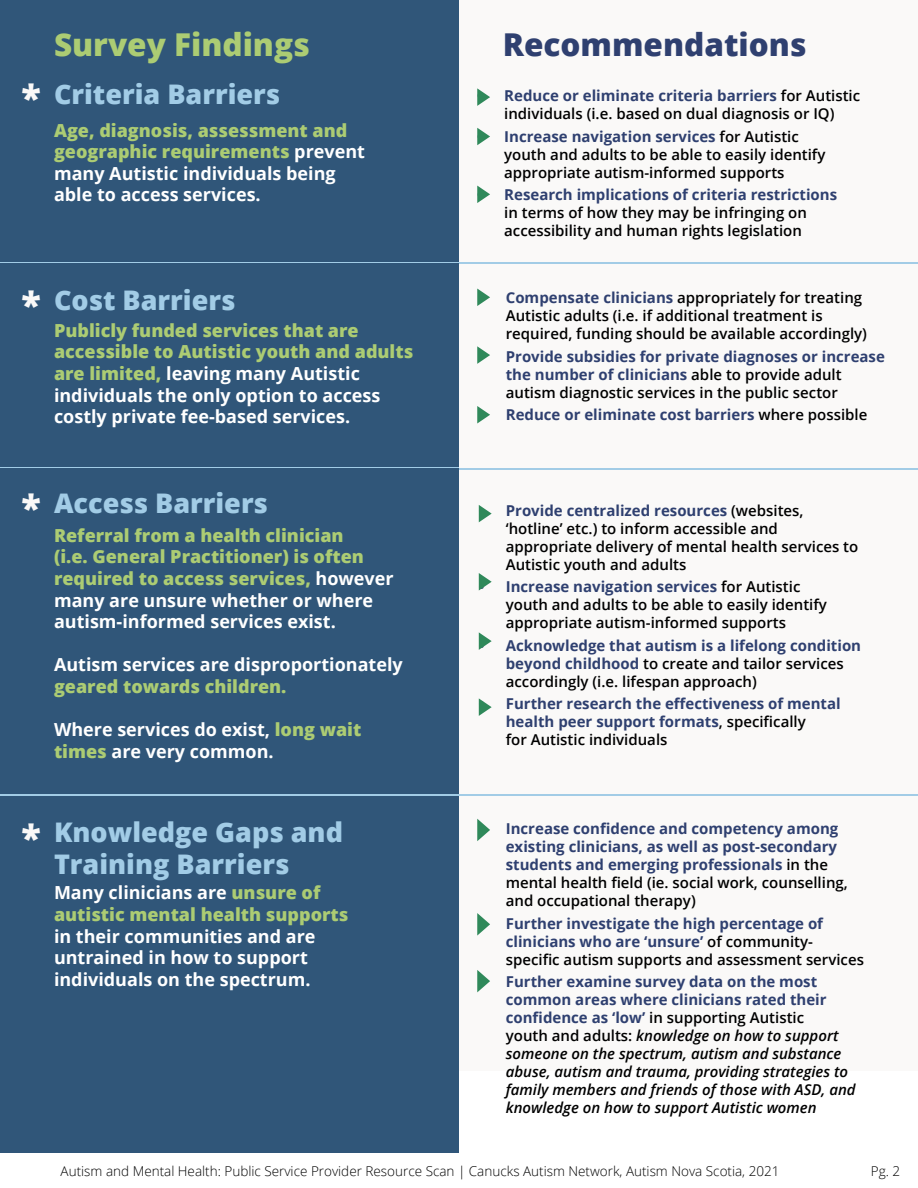
<style>
.page{position:relative;width:918px;height:1188px;background:#fff}
.page>*{position:absolute;margin:0;border:0;box-sizing:border-box;transform-origin:0 0}
.t1{font:800 36px "Open Sans";color:#faf9f8}
.t2{font:800 31.5px "Open Sans";color:#2f4070}
.t3{font:800 31.5px "Open Sans";color:#accc73}
.t4{font:800 27px/32.4px "Open Sans";color:#a2cce6}
.t5{font:700 18px/21.6px "Open Sans";color:#fff}
.t6{font:800 18px/21.6px "Open Sans";color:#accc73}
.t7{font:600 15px/18px "Open Sans";color:#000}
.t8{font:700 15px/18px "Open Sans";color:#2f4070}
.t9{font:italic 600 15px/18px "Open Sans";color:#000}
.t10{font:300 13.5px "Open Sans";color:#000}
.s1{font-weight:800;color:#accc73}
.s2{font-weight:700;color:#2f4070}
.s3{font-weight:600;color:#000}
.s4{font-weight:700;color:#fff}
.s5{font-weight:700;font-style:normal;color:#2f4070}
.s6{font-style:normal}
</style>
<div class="page">
<div style="left:0;top:0;width:458px;height:261px;background:#305679"></div>
<div style="left:459px;top:0;width:459px;height:261px;background:#faf9f8"></div>
<div style="left:459px;top:470px;width:459px;height:324px;background:#faf9f8"></div>
<div style="left:458px;top:796px;width:460px;height:274px;background:#faf9f8"></div>
<div style="left:0;top:469px;width:458px;height:325px;background:#305679"></div>
<div style="left:0;top:796px;width:458px;height:357px;background:#305679"></div>
<div style="left:0;top:263px;width:458px;height:204px;background:#305679"></div>
<div style="left:459px;top:264px;width:459px;height:203px;background:#faf9f8"></div>
<svg style="left:479px;top:505px;width:13px;height:17px"></svg>
<svg style="left:479px;top:573px;width:13px;height:18px"></svg>
<svg style="left:479px;top:632px;width:13px;height:18px"></svg>
<svg style="left:479px;top:698px;width:13px;height:18px"></svg>
<svg style="left:477px;top:406px;width:13px;height:18px"></svg>
<svg style="left:477px;top:346px;width:13px;height:18px"></svg>
<svg style="left:477px;top:289px;width:13px;height:17px"></svg>
<svg style="left:477px;top:186px;width:13px;height:17px"></svg>
<svg style="left:477px;top:128px;width:13px;height:17px"></svg>
<svg style="left:477px;top:88px;width:13px;height:18px"></svg>
<svg style="left:477px;top:819px;width:13px;height:22px"></svg>
<svg style="left:477px;top:913px;width:13px;height:23px"></svg>
<svg style="left:477px;top:970px;width:13px;height:22px"></svg>
<h1 class="t1" style="left:22px;top:71px;width:21px">*</h1>
<h2 class="t3" style="left:54px;top:21px;width:257px">Survey Findings</h2>
<h2 class="t2" style="left:503px;top:21px;width:305px">Recommendations</h2>
<h3 class="t4" style="left:54px;top:76px;width:228px">Criteria Barriers</h3>
<p class="t5" style="left:54px;top:119px;width:313px"><span class="s1">Age, diagnosis, assessment and geographic requirements</span> prevent many Autistic individuals being able to access services.</p>
<p class="t7" style="left:477px;top:87px;width:384px;text-align:center"><span class="s2">• Reduce or eliminate criteria barriers</span> for Autistic individuals (i.e. based on dual diagnosis or IQ)</p>
<p class="t7" style="left:504px;top:127px;width:323px;text-indent:-27px"><span class="s2">• Increase navigation services</span> for Autistic youth and adults to be able to easily identify appropriate autism-informed supports</p>
<p class="t8" style="left:477px;top:186px;width:361px">• Research implications of criteria restrictions</p>
<p class="t7" style="left:504px;top:204px;width:304px">in terms of how they may be infringing on accessibility and human rights legislation</p>
<h1 class="t1" style="left:22px;top:278px;width:21px">*</h1>
<h3 class="t4" style="left:54px;top:282px;width:183px">Cost Barriers</h3>
<p class="t5" style="left:54px;top:319px;width:361px"><span class="s1">Publicly funded services that are accessible to Autistic youth and adults are limited,</span> leaving many Autistic individuals the only option to access costly private fee-based services.</p>
<p class="t7" style="left:506px;top:288px;width:363px;text-indent:-27px"><span class="s2">• Compensate clinicians</span> appropriately for treating<br>Autistic adults (i.e. if additional treatment is required, funding should be available accordingly)</p>
<p class="t8" style="left:506px;top:347px;width:381px;text-indent:-27px">• Provide subsidies for private diagnoses or increase the number of clinicians <span class="s3">able to provide adult autism diagnostic services in the public sector</span></p>
<p class="t8" style="left:479px;top:405px;width:390px">• Reduce or eliminate cost barriers <span class="s3">where possible</span></p>
<h1 class="t1" style="left:22px;top:480px;width:21px">*</h1>
<h3 class="t4" style="left:54px;top:486px;width:216px">Access Barriers</h3>
<p class="t6" style="left:54px;top:523px;width:341px">Referral from a health clinician<br>(i.e. General Practitioner) is often required to access services, <span class="s4">however many are unsure whether or where autism-informed services exist.</span></p>
<p class="t5" style="left:54px;top:654px;width:350px">Autism services are disproportionately</p>
<p class="t6" style="left:54px;top:675px;width:234px">geared towards children.</p>
<p class="t5" style="left:54px;top:718px;width:309px">Where services do exist, <span class="s1">long wait times</span> are very common.</p>
<p class="t7" style="left:506px;top:501px;width:354px;text-indent:-27px"><span class="s2">• Provide centralized resources</span> (websites, ‘hotline’ etc.) to inform accessible and appropriate delivery of mental health services to Autistic youth and adults</p>
<p class="t7" style="left:506px;top:578px;width:323px;text-indent:-27px"><span class="s2">• Increase navigation services</span> for Autistic youth and adults to be able to easily identify appropriate autism-informed supports</p>
<p class="t7" style="left:506px;top:636px;width:357px;text-indent:-27px"><span class="s2">• Acknowledge that autism is a lifelong condition beyond childhood</span> to create and tailor services accordingly (i.e. lifespan approach)</p>
<p class="t8" style="left:506px;top:694px;width:336px;text-indent:-27px">• Further research the effectiveness of mental health peer support formats<span class="s3">, specifically<br>for Autistic individuals</span></p>
<h1 class="t1" style="left:22px;top:811px;width:21px">*</h1>
<h3 class="t4" style="left:54px;top:814px;width:291px">Knowledge Gaps and<br>Training Barriers</h3>
<p class="t6" style="left:54px;top:881px;width:296px"><span class="s4">Many clinicians are</span> unsure of autistic mental health supports</p>
<p class="t5" style="left:54px;top:925px;width:263px">in their communities and are untrained in how to support individuals on the spectrum.</p>
<p class="t8" style="left:506px;top:820px;width:344px;text-indent:-27px">• Increase confidence and competency among existing clinicians, as well as post-secondary students and emerging professionals <span class="s3">in the mental health field (ie. social work, counselling, and occupational therapy)</span></p>
<p class="t8" style="left:506px;top:914px;width:360px;text-indent:-27px">• Further investigate the high percentage of clinicians who are ‘unsure’ <span class="s3">of community&shy;specific autism supports and assessment services</span></p>
<p class="t9" style="left:506px;top:973px;width:351px;text-indent:-27px"><span class="s5">• Further examine survey data on the most common areas where clinicians rated their confidence as ‘low’</span> <span class="s6">in supporting Autistic<br>youth and adults:</span> knowledge on how to support someone on the spectrum, autism and substance abuse, autism and trauma, providing strategies to family members and friends of those with ASD, and knowledge on how to support Autistic women</p>
<p class="t10" style="left:61px;top:1162px;width:720px">Autism and Mental Health: Public Service Provider Resource Scan | Canucks Autism Network, Autism Nova Scotia, 2021</p>
<p class="t10" style="left:871px;top:1162px;width:31px">Pg. 2</p>
</div>
